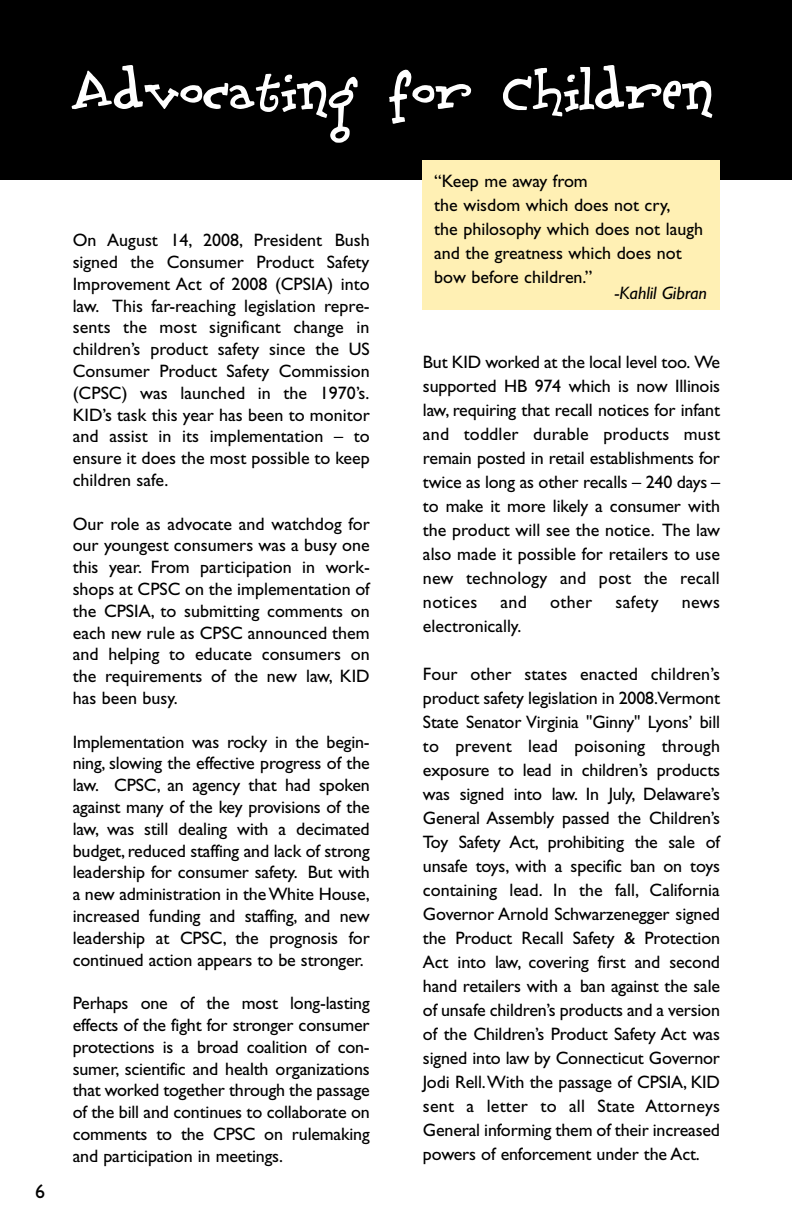
<style>
.page{position:relative;width:792px;height:1224px;background:#fff}
.page>*{position:absolute;margin:0;border:0;box-sizing:border-box;transform-origin:0 0}
.t1{font:56px "Scrubadoo";color:#fff}
.t2{font:20px "Gill Sans";color:#000}
.t3{font:18px/21.8px "Gill Sans";color:#000;text-align:justify}
.t4{font:italic 18px "Gill Sans";color:#000}
</style>
<div class="page">
<div style="left:0;top:0;width:792px;height:180px;background:#000"></div>
<div style="left:422px;top:161px;width:298px;height:149px;background:#fff0b4"></div>
<p class="t2" style="left:35px;top:1184px;width:11px">6</p>
<h1 class="t1" style="left:72px;top:57px;width:643px">Advocating for Children</h1>
<p class="t3" style="left:434px;top:170px;width:270px;line-height:24px;text-align:left">“Keep me away from<br>the wisdom which does not cry,<br>the philosophy which does not laugh and the greatness which does not bow before children.”</p>
<p class="t4" style="left:615px;top:286px;width:94px">-Kahlil Gibran</p>
<p class="t3" style="left:73px;top:231px;width:299px">On August 14, 2008, President Bush signed the Consumer Product Safety Improvement Act of 2008 (CPSIA) into law. This far-reaching legislation repre&shy;sents the most significant change in children’s product safety since the US Consumer Product Safety Commission (CPSC) was launched in the 1970’s.<br>KID’s task this year has been to monitor and assist in its implementation – to ensure it does the most possible to keep children safe.</p>
<p class="t3" style="left:73px;top:514px;width:299px">Our role as advocate and watchdog for our youngest consumers was a busy one this year. From participation in work&shy;shops at CPSC on the implementation of the CPSIA, to submitting comments on each new rule as CPSC announced them and helping to educate consumers on the requirements of the new law, KID has been busy.</p>
<p class="t3" style="left:73px;top:732px;width:299px">Implementation was rocky in the begin&shy;ning, slowing the effective progress of the law. CPSC, an agency that had spoken against many of the key provisions of the law, was still dealing with a decimated budget, reduced staffing and lack of strong leadership for consumer safety. But with a new administration in the White House, increased funding and staffing, and new leadership at CPSC, the prognosis for continued action appears to be stronger.</p>
<p class="t3" style="left:73px;top:994px;width:299px">Perhaps one of the most long-lasting effects of the fight for stronger consumer protections is a broad coalition of con&shy;sumer, scientific and health organizations that worked together through the passage of the bill and continues to collaborate on comments to the CPSC on rulemaking and participation in meetings.</p>
<p class="t3" style="left:423px;top:352px;width:299px;line-height:24px">But KID worked at the local level too. We supported HB 974 which is now Illinois law, requiring that recall notices for infant and toddler durable products must remain posted in retail establishments for twice as long as other recalls – 240 days – to make it more likely a consumer with the product will see the notice. The law also made it possible for retailers to use new technology and post the recall notices</p>
<p class="t3" style="left:501px;top:593px;width:28px">and</p>
<p class="t3" style="left:550px;top:593px;width:44px">other</p>
<p class="t3" style="left:615px;top:593px;width:45px">safety</p>
<p class="t3" style="left:682px;top:593px;width:40px">news</p>
<p class="t3" style="left:423px;top:617px;width:100px">electronically.</p>
<p class="t3" style="left:423px;top:664px;width:299px;line-height:24px">Four other states enacted children’s product safety legislation in 2008.Vermont State Senator Virginia "Ginny" Lyons’ bill to prevent lead poisoning through exposure to lead in children’s products was signed into law. In July, Delaware’s General Assembly passed the Children’s Toy Safety Act, prohibiting the sale of unsafe toys, with a specific ban on toys containing lead. In the fall, California Governor Arnold Schwarzenegger signed the Product Recall Safety &amp; Protection Act into law, covering first and second hand retailers with a ban against the sale of unsafe children’s products and a version of the Children’s Product Safety Act was signed into law by Connecticut Governor Jodi Rell.With the passage of CPSIA, KID sent a letter to all State Attorneys General informing them of their increased powers of enforcement under the Act.</p>
</div>
